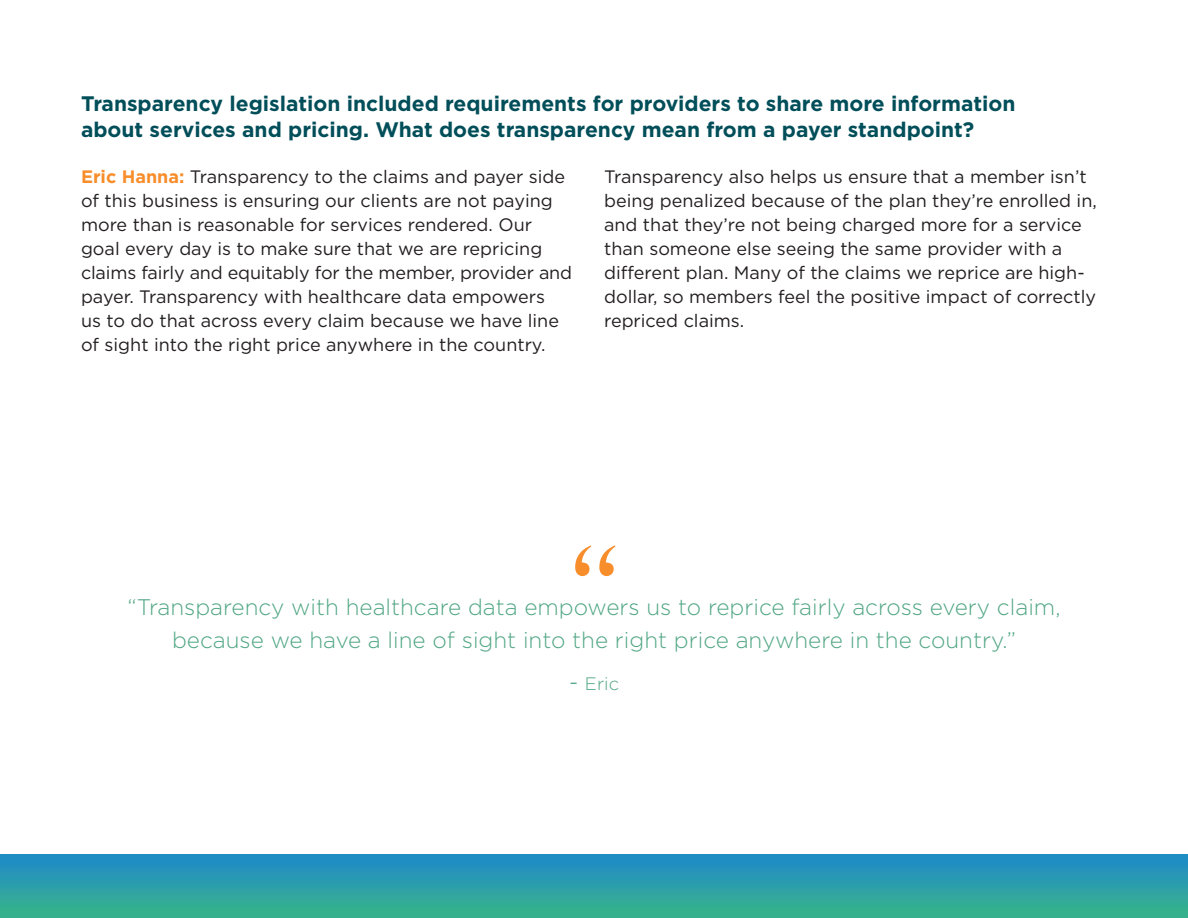
<style>
.page{position:relative;width:1188px;height:918px;background:#fff}
.page>*{position:absolute;margin:0;border:0;box-sizing:border-box;transform-origin:0 0}
.t1{font:300 172.5px "Canto";color:#f88d2b}
.t2{font:300 22.5px/33px "Gotham";color:#50a684;text-align:center}
.t3{font:700 21px/25.5px "Gotham";color:#004e59}
.t4{font:18px/24px "Gotham";color:#231f20}
.t5{font:300 18px "Gotham";color:#50a684}
.s1{font-weight:700;color:#f88d2b}
.s2{font-size:22.5px}
</style>
<div class="page">
<img style="left:0;top:854px;width:1188px;height:64px">
<p class="t3" style="left:81px;top:91px;width:936px">Transparency legislation included requirements for providers to share more information about services and pricing. What does transparency mean from a payer standpoint?</p>
<p class="t4" style="left:81px;top:164px;width:493px"><span class="s1">Eric Hanna:</span> Transparency to the claims and payer side of this business is ensuring our clients are not paying more than is reasonable for services rendered. Our goal every day is to make sure that we are repricing claims fairly and equitably for the member, provider and payer. Transparency with healthcare data empowers<br>us to do that across every claim because we have line of sight into the right price anywhere in the country.</p>
<p class="t4" style="left:604px;top:164px;width:494px">Transparency also helps us ensure that a member isn’t being penalized because of the plan they’re enrolled in, and that they’re not being charged more for a service than someone else seeing the same provider with a different plan. Many of the claims we reprice are high&shy;dollar, so members feel the positive impact of correctly repriced claims.</p>
<p class="t1" style="left:564px;top:496px;width:62px">“</p>
<p class="t2" style="left:127px;top:590px;width:935px">“Transparency with healthcare data empowers us to reprice fairly across every claim, because we have a line of sight into the right price anywhere in the country.”</p>
<p class="t5" style="left:569px;top:672px;width:51px"><span class="s2">-</span> Eric</p>
</div>
